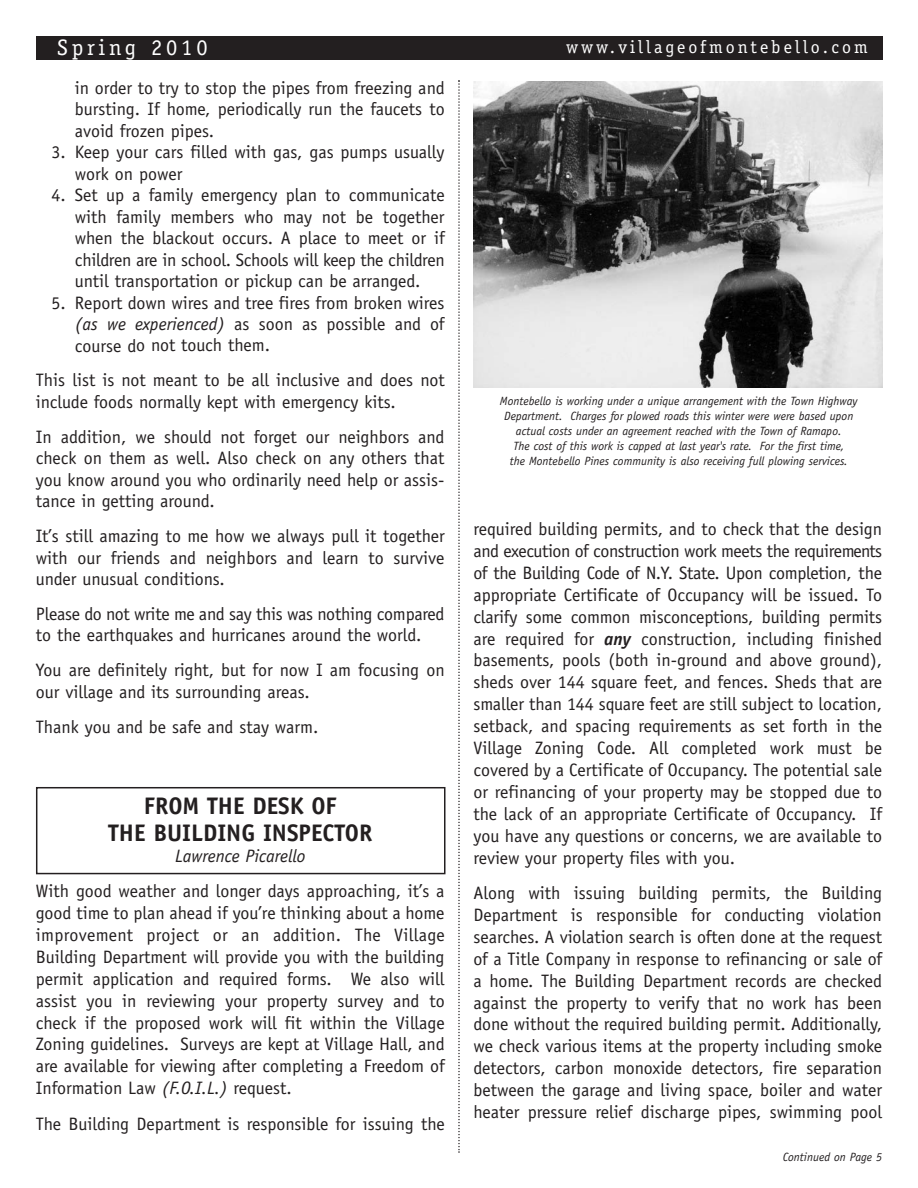
<style>
.page{position:relative;width:918px;height:1188px;background:#fff}
.page>*{position:absolute;margin:0;border:0;box-sizing:border-box;transform-origin:0 0}
.t1{font:700 24px/27px "Officina Sans";color:#231f20;text-align:center}
.t2{font:22.5px "Officina Serif";letter-spacing:.17em;color:#fff}
.t3{font:18px/21.9px "Officina Sans";color:#231f20;text-align:justify}
.t4{font:18px "Officina Serif";letter-spacing:.17em;color:#fff}
.t5{font:italic 18px "Officina Sans";color:#231f20}
.t6{font:italic 12px/15px "Officina Sans";color:#231f20;text-align:center}
.s1{font-style:italic}
.s2{font-weight:700;font-style:italic}
</style>
<div class="page">
<div style="left:36px;top:36px;width:846px;height:24px;background:#231f20"></div>
<svg style="left:458px;top:80px;width:2px;height:1073px"></svg>
<img style="left:474px;top:81px;width:408px;height:306px">
<div style="left:36px;top:787px;width:410px;height:87px;border:2px solid #231f20"></div>
<p class="t2" style="left:57px;top:34px;width:152px">Spring 2010</p>
<p class="t4" style="left:566px;top:37px;width:303px">www.villageofmontebello.com</p>
<p class="t3" style="left:75px;top:79px;width:371px;line-height:21.5px">in order to try to stop the pipes from freezing and bursting. If home, periodically run the faucets to avoid frozen pipes.</p>
<p class="t3" style="left:75px;top:143px;width:371px;line-height:21.5px;text-indent:-23px">3. Keep your cars filled with gas, gas pumps usually work on power</p>
<p class="t3" style="left:75px;top:186px;width:371px;line-height:21.5px;text-indent:-23px">4. Set up a family emergency plan to communicate with family members who may not be together when the blackout occurs. A place to meet or if children are in school. Schools will keep the children until transportation or pickup can be arranged.</p>
<p class="t3" style="left:75px;top:293px;width:371px;line-height:21.5px;text-indent:-23px">5. Report down wires and tree fires from broken wires <span class="s1">(as we experienced)</span> as soon as possible and of course do not touch them.</p>
<p class="t3" style="left:36px;top:371px;width:410px;line-height:21.5px">This list is not meant to be all inclusive and does not include foods normally kept with emergency kits.</p>
<p class="t3" style="left:36px;top:427px;width:410px;line-height:21.5px">In addition, we should not forget our neighbors and check on them as well. Also check on any others that you know around you who ordinarily need help or assis&shy;tance in getting around.</p>
<p class="t3" style="left:36px;top:527px;width:410px;line-height:21.5px">It’s still amazing to me how we always pull it together with our friends and neighbors and learn to survive under unusual conditions.</p>
<p class="t3" style="left:36px;top:605px;width:410px;line-height:21.5px">Please do not write me and say this was nothing compared to the earthquakes and hurricanes around the world.</p>
<p class="t3" style="left:36px;top:661px;width:410px;line-height:21.5px">You are definitely right, but for now I am focusing on our village and its surrounding areas.</p>
<p class="t3" style="left:36px;top:717px;width:284px">Thank you and be safe and stay warm.</p>
<p class="t6" style="left:500px;top:394px;width:359px">Montebello is working under a unique arrangement with the Town Highway Department. Charges for plowed roads this winter were were based upon actual costs under an agreement reached with the Town of Ramapo.<br>The cost of this work is capped at last year's rate. For the first time,<br>the Montebello Pines community is also receiving full plowing services.</p>
<p class="t3" style="left:473px;top:519px;width:410px">required building permits, and to check that the design and execution of construction work meets the requirements of the Building Code of N.Y. State. Upon completion, the appropriate Certificate of Occupancy will be issued. To clarify some common misconceptions, building permits are required for <span class="s2">any</span> construction, including finished basements, pools (both in-ground and above ground), sheds over 144 square feet, and fences. Sheds that are smaller than 144 square feet are still subject to location, setback, and spacing requirements as set forth in the Village Zoning Code. All completed work must be covered by a Certificate of Occupancy. The potential sale or refinancing of your property may be stopped due to the lack of an appropriate Certificate of Occupancy. If you have any questions or concerns, we are available to review your property files with you.</p>
<p class="t3" style="left:473px;top:883px;width:410px">Along with issuing building permits, the Building Department is responsible for conducting violation searches. A violation search is often done at the request of a Title Company in response to refinancing or sale of a home. The Building Department records are checked against the property to verify that no work has been done without the required building permit. Additionally, we check various items at the property including smoke detectors, carbon monoxide detectors, fire separation between the garage and living space, boiler and water heater pressure relief discharge pipes, swimming pool</p>
<p class="t6" style="left:783px;top:1150px;width:101px">Continued on Page 5</p>
<h1 class="t1" style="left:108px;top:794px;width:266px">FROM THE DESK OF<br>THE BUILDING INSPECTOR</h1>
<p class="t5" style="left:175px;top:849px;width:132px">Lawrence Picarello</p>
<p class="t3" style="left:36px;top:882px;width:410px">With good weather and longer days approaching, it’s a good time to plan ahead if you’re thinking about a home improvement project or an addition. The Village Building Department will provide you with the building permit application and required forms. We also will assist you in reviewing your property survey and to check if the proposed work will fit within the Village Zoning guidelines. Surveys are kept at Village Hall, and are available for viewing after completing a Freedom of Information Law <span class="s1">(F.O.I.L.)</span> request.</p>
<p class="t3" style="left:36px;top:1114px;width:410px">The Building Department is responsible for issuing the</p>
</div>
